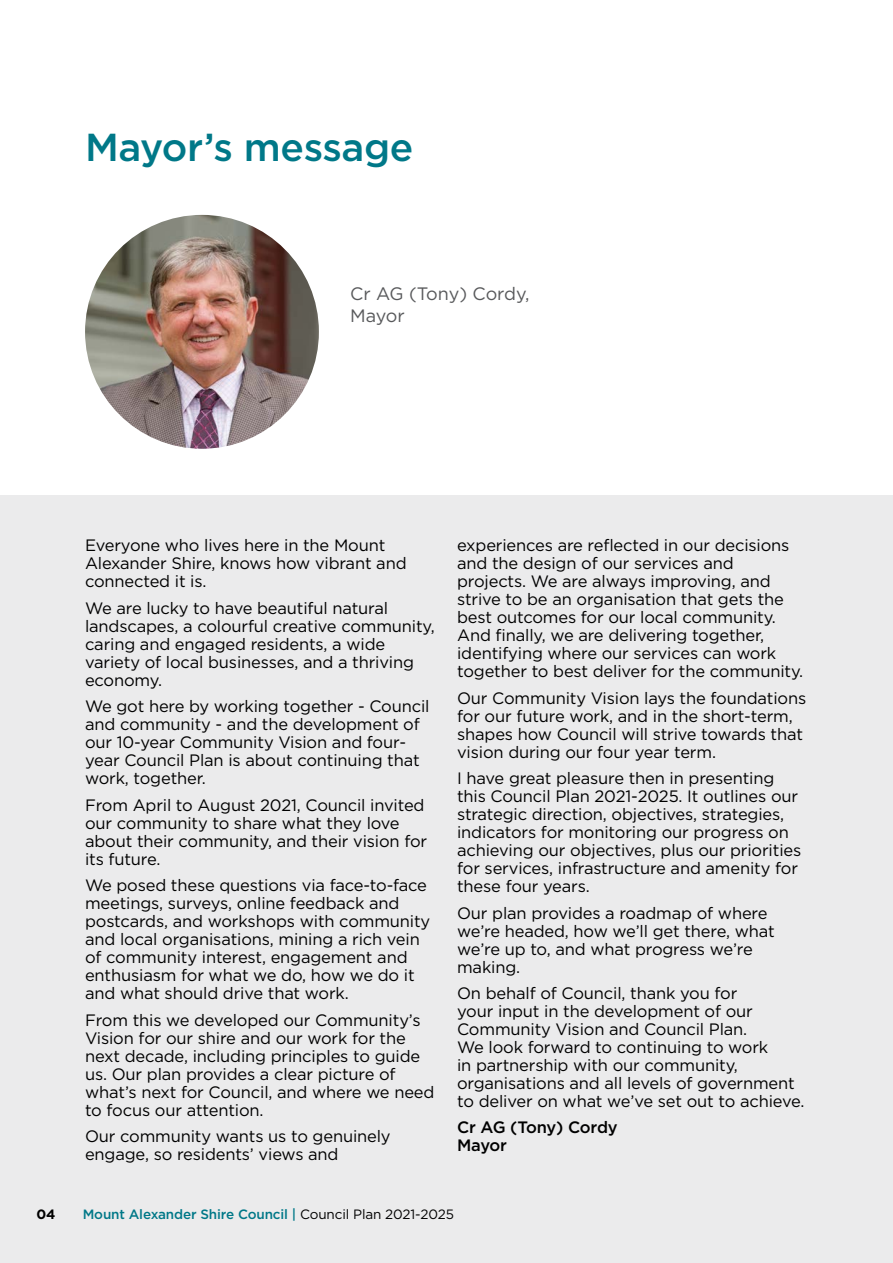
<style>
.page{position:relative;width:893px;height:1263px;background:#fff}
.page>*{position:absolute;margin:0;border:0;box-sizing:border-box;transform-origin:0 0}
._1_Heading{font:500 39px "Gotham";letter-spacing:-.01em;color:#007888}
.Intro_copy{font:18px/21.6px "Gotham";letter-spacing:-.01em;color:#58595b}
.Body_Copy{font:16.5px/18px "Gotham";letter-spacing:-.01em;color:#000}
.Body_Copy-2{font:500 16.5px/17.5px "Gotham";letter-spacing:-.02em;color:#000}
.Body_Copy-3{font:500 13.5px "Gotham";letter-spacing:-.01em;color:#007888}
.Body_Copy-4{font:700 13.5px "Gotham";color:#000}
.s1{font-weight:400;color:#000}
</style>
<div class="page">
<div style="left:0;top:495px;width:893px;height:768px;background:#ebebec"></div>
<img style="left:85px;top:215px;width:234px;height:234px;border-radius:117px">
<p class="_1_Heading" style="left:85px;top:125px;width:330px">Mayor’s message</p>
<p class="Intro_copy" style="left:350px;top:283px;width:181px">Cr AG (Tony) Cordy,<br>Mayor</p>
<p class="Body_Copy" style="left:85px;top:536px;width:323px">Everyone who lives here in the Mount<br>Alexander Shire, knows how vibrant and connected it is.</p>
<p class="Body_Copy" style="left:85px;top:599px;width:351px">We are lucky to have beautiful natural landscapes, a colourful creative community, caring and engaged residents, a wide variety of local businesses, and a thriving economy.</p>
<p class="Body_Copy" style="left:85px;top:697px;width:346px">We got here by working together - Council and community - and the development of our 10-year Community Vision and four&shy;year Council Plan is about continuing that work, together.</p>
<p class="Body_Copy" style="left:85px;top:796px;width:344px">From April to August 2021, Council invited our community to share what they love about their community, and their vision for its future.</p>
<p class="Body_Copy" style="left:85px;top:876px;width:347px">We posed these questions via face-to-face meetings, surveys, online feedback and postcards, and workshops with community and local organisations, mining a rich vein of community interest, engagement and enthusiasm for what we do, how we do it and what should drive that work.</p>
<p class="Body_Copy" style="left:85px;top:1011px;width:351px">From this we developed our Community’s Vision for our shire and our work for the next decade, including principles to guide us. Our plan provides a clear picture of what’s next for Council, and where we need to focus our attention.</p>
<p class="Body_Copy" style="left:85px;top:1127px;width:307px">Our community wants us to genuinely engage, so residents’ views and</p>
<p class="Body_Copy" style="left:457px;top:536px;width:348px">experiences are reflected in our decisions and the design of our services and projects. We are always improving, and strive to be an organisation that gets the best outcomes for our local community.<br>And finally, we are delivering together, identifying where our services can work together to best deliver for the community.</p>
<p class="Body_Copy" style="left:457px;top:689px;width:351px">Our Community Vision lays the foundations for our future work, and in the short-term, shapes how Council will strive towards that vision during our four year term.</p>
<p class="Body_Copy" style="left:457px;top:769px;width:346px">I have great pleasure then in presenting this Council Plan 2021-2025. It outlines our strategic direction, objectives, strategies, indicators for monitoring our progress on achieving our objectives, plus our priorities for services, infrastructure and amenity for these four years.</p>
<p class="Body_Copy" style="left:457px;top:904px;width:319px">Our plan provides a roadmap of where we’re headed, how we’ll get there, what we’re up to, and what progress we’re making.</p>
<p class="Body_Copy" style="left:457px;top:984px;width:349px">On behalf of Council, thank you for<br>your input in the development of our Community Vision and Council Plan.<br>We look forward to continuing to work<br>in partnership with our community, organisations and all levels of government to deliver on what we’ve set out to achieve.</p>
<p class="Body_Copy-2" style="left:457px;top:1118px;width:162px">Cr AG (Tony) Cordy<br>Mayor</p>
<p class="Body_Copy-4" style="left:34px;top:1206px;width:21px">04</p>
<p class="Body_Copy-3" style="left:80px;top:1206px;width:341px">Mount Alexander Shire Council | <span class="s1">Council Plan 2021–</span></p>
<p class="Body_Copy-4" style="left:36px;top:1206px;width:21px">04</p>
<p class="Body_Copy-3" style="left:83px;top:1206px;width:373px">Mount Alexander Shire Council | <span class="s1">Council Plan 2021-2025</span></p>
</div>
